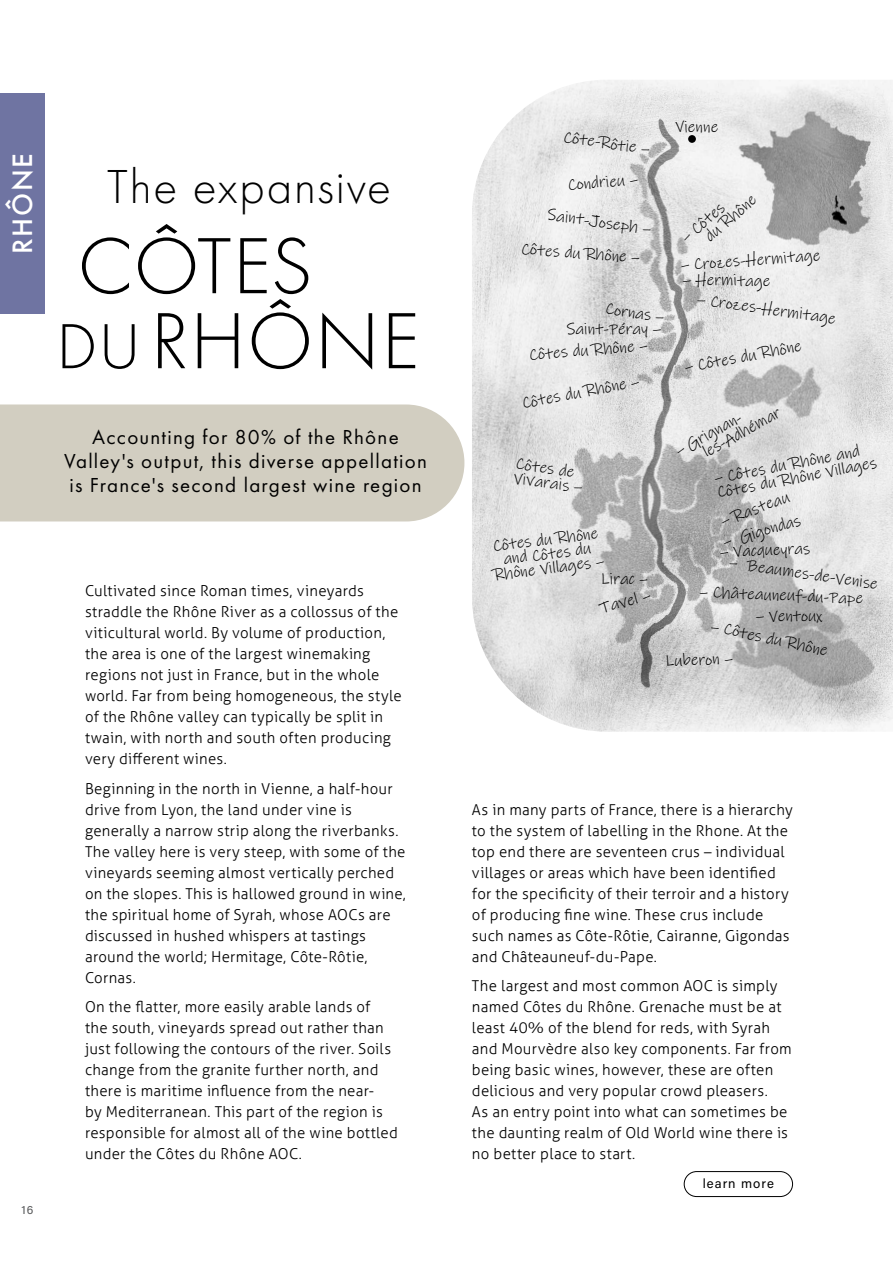
<style>
.page{position:relative;width:893px;height:1263px;background:#fff}
.page>*{position:absolute;margin:0;border:0;box-sizing:border-box;transform-origin:0 0}
.t1{font:300 82.5px/75px "Futura PT";letter-spacing:.015em;color:#000}
.t2{font:300 49.5px "Futura PT";letter-spacing:.035em;color:#000}
.t3{font:500 29.25px "Futura PT";letter-spacing:.055em;color:#fff}
.t4{font:21px/24px "Futura PT";letter-spacing:.06em;color:#000;text-align:center}
.t5{font:16.35px/14.4px "Ink Free";letter-spacing:-.005em;color:#000}
.t6{font:300 15px/21px "Aller";letter-spacing:.015em;color:#000}
.t7{font:13.2px "Acumin Pro";letter-spacing:.08em;color:#000}
.t8{font:12px "Acumin Pro";color:#58595b}
.s1{font-size:66px}
</style>
<div class="page">
<img style="left:472px;top:80px;width:421px;height:652px">
<div style="left:688px;top:135px;width:8px;height:8px;background:#000;border-radius:50%"></div>
<div style="left:0;top:404px;width:464px;height:117px;background:#d2cec1"></div>
<div style="left:0;top:93px;width:44px;height:221px;background:#6f74a2"></div>
<div style="left:684px;top:1171px;width:109px;height:26px;border:1px solid #000;border-radius:12px"></div>
<h3 class="t3" style="left:5px;top:254px;width:102px;rotate:-90deg">RHÔNE</h3>
<h2 class="t2" style="left:107px;top:158px;width:285px">The expansive</h2>
<h1 class="t1" style="left:57px;top:229px;width:365px">CÔTES<br><span class="s1">DU</span>RHÔNE</h1>
<h3 class="t4" style="left:64px;top:425px;width:364px">Accounting for 80% of the Rhône<br>Valley's output, this diverse appellation is France's second largest wine region</h3>
<p class="t8" style="left:21px;top:1202px;width:13px">16</p>
<p class="t6" style="left:85px;top:580px;width:318px">Cultivated since Roman times, vineyards straddle the Rhône River as a collossus of the viticultural world. By volume of production, the area is one of the largest winemaking regions not just in France, but in the whole world. Far from being homogeneous, the style of the Rhône valley can typically be split in twain, with north and south often producing very different wines.</p>
<p class="t6" style="left:85px;top:778px;width:322px">Beginning in the north in Vienne, a half-hour drive from Lyon, the land under vine is generally a narrow strip along the riverbanks.<br>The valley here is very steep, with some of the vineyards seeming almost vertically perched on the slopes. This is hallowed ground in wine, the spiritual home of Syrah, whose AOCs are discussed in hushed whispers at tastings around the world; Hermitage, Côte-Rôtie, Cornas.</p>
<p class="t6" style="left:85px;top:997px;width:314px">On the flatter, more easily arable lands of<br>the south, vineyards spread out rather than just following the contours of the river. Soils change from the granite further north, and there is maritime influence from the near-<br>by Mediterranean. This part of the region is responsible for almost all of the wine bottled under the Côtes du Rhône AOC.</p>
<p class="t5" style="left:565px;top:130px;width:88px;rotate:8deg">Côte-Rôtie –</p>
<p class="t5" style="left:567px;top:178px;width:72px;rotate:-5deg">Condrieu –</p>
<p class="t5" style="left:549px;top:208px;width:106px;rotate:8deg">Saint-Joseph –</p>
<p class="t5" style="left:522px;top:242px;width:120px;rotate:4deg">Côtes du Rhône –</p>
<p class="t5" style="left:675px;top:120px;width:44px">Vienne</p>
<p class="t5" style="left:693px;top:222px;width:64px;text-indent:-19px;rotate:-40deg">– Côtes<br>du Rhône</p>
<p class="t5" style="left:680px;top:258px;width:141px;rotate:-4deg">– Crozes-Hermitage</p>
<p class="t5" style="left:683px;top:273px;width:89px">– Hermitage</p>
<p class="t5" style="left:699px;top:292px;width:141px;rotate:8deg">– Crozes-Hermitage</p>
<p class="t5" style="left:684px;top:361px;width:120px;rotate:-11deg">– Côtes du Rhône</p>
<p class="t5" style="left:606px;top:302px;width:61px;rotate:8deg">Cornas –</p>
<p class="t5" style="left:566px;top:322px;width:96px">Saint-Péray –</p>
<p class="t5" style="left:528px;top:348px;width:120px;rotate:-5deg">Côtes du Rhône –</p>
<p class="t5" style="left:521px;top:397px;width:120px;rotate:-11deg">Côtes du Rhône –</p>
<p class="t5" style="left:694px;top:434px;width:88px;text-indent:-23px;rotate:-29deg">– Grignan&shy;les-Adhémar</p>
<p class="t5" style="left:713px;top:472px;width:164px;rotate:-11deg">– Côtes du Rhône and<br>Côtes du Rhône Villages</p>
<p class="t5" style="left:517px;top:457px;width:71px;rotate:8deg">Côtes de<br>Vivarais –</p>
<p class="t5" style="left:719px;top:515px;width:73px;rotate:-21deg">– Rasteau</p>
<p class="t5" style="left:721px;top:535px;width:82px;rotate:-16deg">– Gigondas</p>
<p class="t5" style="left:490px;top:539px;width:112px;text-align:center;rotate:-7deg">Côtes du Rhône and Côtes du<br>Rhône Villages –</p>
<p class="t5" style="left:597px;top:602px;width:54px;rotate:-16deg">Tavel –</p>
<p class="t5" style="left:720px;top:545px;width:91px;rotate:-2deg">– Vacqueyras</p>
<p class="t5" style="left:730px;top:556px;width:151px;rotate:8deg">– Beaumes-de-Venise</p>
<p class="t5" style="left:600px;top:572px;width:49px">Lirac –</p>
<p class="t5" style="left:700px;top:585px;width:165px;rotate:2deg">– Châteauneuf-du-Pape</p>
<p class="t5" style="left:756px;top:609px;width:68px;rotate:1deg">– Ventoux</p>
<p class="t5" style="left:665px;top:654px;width:69px;rotate:-2deg">Luberon –</p>
<p class="t5" style="left:713px;top:619px;width:120px;rotate:12deg">– Côtes du Rhône</p>
<p class="t6" style="left:472px;top:799px;width:322px">As in many parts of France, there is a hierarchy to the system of labelling in the Rhone. At the top end there are seventeen crus – individual villages or areas which have been identified for the specificity of their terroir and a history of producing fine wine. These crus include such names as Côte-Rôtie, Cairanne, Gigondas and Châteauneuf-du-Pape.</p>
<p class="t6" style="left:472px;top:976px;width:321px">The largest and most common AOC is simply named Côtes du Rhône. Grenache must be at least 40% of the blend for reds, with Syrah and Mourvèdre also key components. Far from being basic wines, however, these are often delicious and very popular crowd pleasers.<br>As an entry point into what can sometimes be the daunting realm of Old World wine there is no better place to start.</p>
<p class="t7" style="left:703px;top:1174px;width:73px">learn more</p>
</div>
